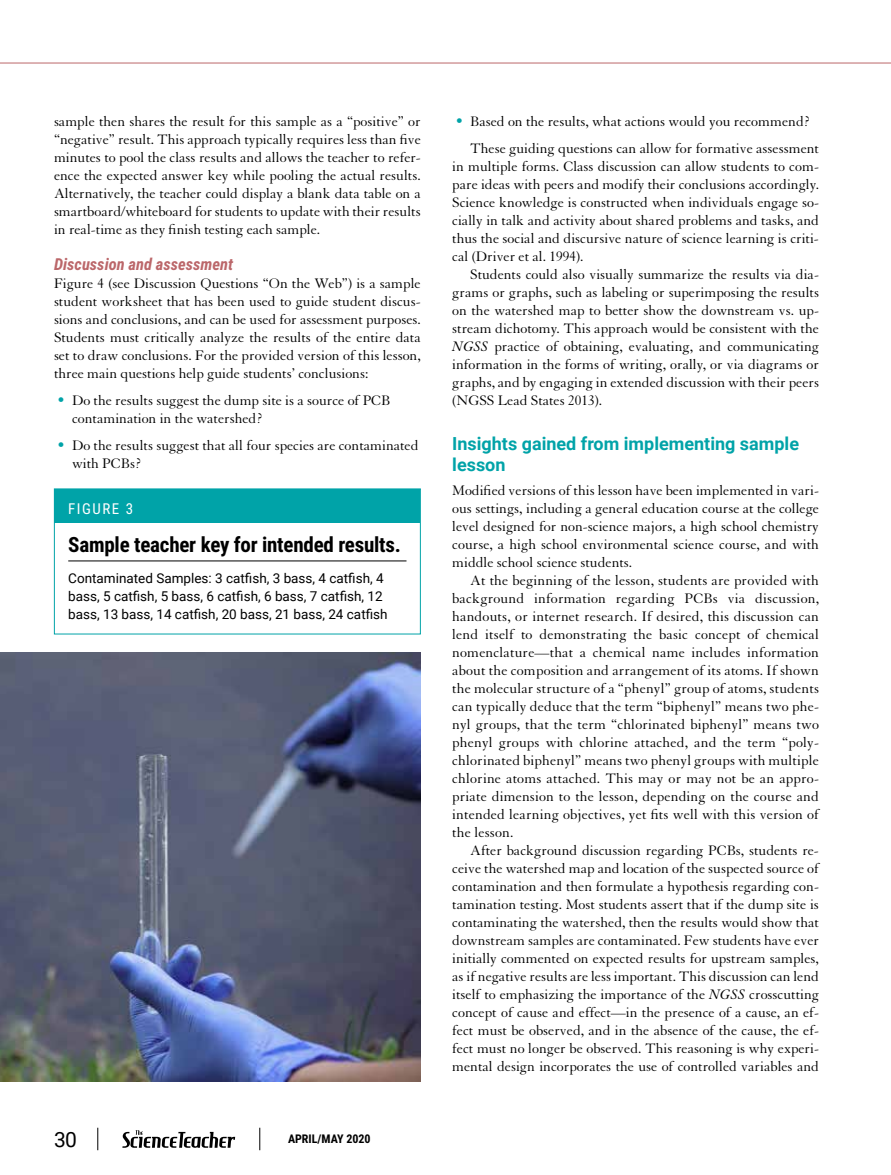
<style>
.page{position:relative;width:891px;height:1175px;background:#fff}
.page>*{position:absolute;margin:0;border:0;box-sizing:border-box;transform-origin:0 0}
.t1{font:700 21px "Roboto Condensed";letter-spacing:-.01em;color:#000}
.t2{font:21px "Roboto";color:#000}
.t3{font:700 18px/21px "Roboto";color:#00a3a8}
.t4{font:italic 700 16.5px "Roboto Condensed";color:#bb676a}
.t5{font:15px/18px "Granjon LT Std";color:#000;text-align:justify}
.t6{font:15px "Roboto Condensed";letter-spacing:.1em;color:#fff}
.t7{font:13.5px/18px "Roboto";color:#000}
.t8{font:700 12px "Roboto Condensed";color:#000}
.s1{font-family:"Helvetica LT Std";color:#00a3a8}
.s2{font-style:italic}
</style>
<div class="page">
<div style="left:55px;top:489px;width:365px;height:33px;background:#00a3a8"></div>
<hr style="left:68px;top:560px;width:338px;height:1px;background:#000">
<div style="left:54px;top:488px;width:367px;height:146px;border:1px solid #00a3a8"></div>
<img style="left:0;top:653px;width:421px;height:428px">
<svg style="left:122px;top:1130px;width:113px;height:17px"></svg>
<svg style="left:97px;top:1127px;width:1px;height:23px"></svg>
<svg style="left:259px;top:1127px;width:1px;height:23px"></svg>
<hr style="left:0;top:63px;width:891px;height:1px;background:#bb676a">
<p class="t5" style="left:54px;top:113px;width:368px">sample then shares the result for this sample as a “positive” or “negative” result. This approach typically requires less than five minutes to pool the class results and allows the teacher to refer&shy;ence the expected answer key while pooling the actual results.<br>Alternatively, the teacher could display a blank data table on a smartboard/whiteboard for students to update with their results in real-time as they finish testing each sample.</p>
<p class="t4" style="left:54px;top:253px;width:181px">Discussion and assessment</p>
<p class="t5" style="left:54px;top:275px;width:368px">Figure 4 (see Discussion Questions “On the Web”) is a sample student worksheet that has been used to guide student discus&shy;sions and conclusions, and can be used for assessment purposes.<br>Students must critically analyze the results of the entire data set to draw conclusions. For the provided version of this lesson, three main questions help guide students’ conclusions:</p>
<p class="t5" style="left:72px;top:392px;width:320px;text-indent:-14px"><span class="s1">•</span> Do the results suggest the dump site is a source of PCB contamination in the watershed?</p>
<p class="t5" style="left:72px;top:437px;width:348px;text-indent:-14px"><span class="s1">•</span> Do the results suggest that all four species are contaminated with PCBs?</p>
<p class="t6" style="left:68px;top:498px;width:67px">FIGURE 3</p>
<h1 class="t1" style="left:68px;top:529px;width:334px">Sample teacher key for intended results.</h1>
<p class="t7" style="left:68px;top:569px;width:321px">Contaminated Samples: 3 catfish, 3 bass, 4 catfish, 4 bass, 5 catfish, 5 bass, 6 catfish, 6 bass, 7 catfish, 12 bass, 13 bass, 14 catfish, 20 bass, 21 bass, 24 catfish</p>
<h1 class="t2" style="left:54px;top:1124px;width:25px">30</h1>
<p class="t8" style="left:288px;top:1130px;width:84px">APRIL/MAY 2020</p>
<p class="t5" style="left:470px;top:108px;width:350px;line-height:27px;text-indent:-14px"><span class="s1">•</span> Based on the results, what actions would you recommend?<br>These guiding questions can allow for formative assessment</p>
<p class="t5" style="left:452px;top:158px;width:368px">in multiple forms. Class discussion can allow students to com&shy;pare ideas with peers and modify their conclusions accordingly.<br>Science knowledge is constructed when individuals engage so&shy;cially in talk and activity about shared problems and tasks, and thus the social and discursive nature of science learning is criti&shy;cal (Driver et al. 1994).</p>
<p class="t5" style="left:452px;top:266px;width:368px;text-indent:18px">Students could also visually summarize the results via dia&shy;grams or graphs, such as labeling or superimposing the results on the watershed map to better show the downstream vs. up&shy;stream dichotomy. This approach would be consistent with the <span class="s2">NGSS</span> practice of obtaining, evaluating, and communicating information in the forms of writing, orally, or via diagrams or graphs, and by engaging in extended discussion with their peers (NGSS Lead States 2013).</p>
<p class="t3" style="left:452px;top:432px;width:348px">Insights gained from implementing sample lesson</p>
<p class="t5" style="left:452px;top:482px;width:368px">Modified versions of this lesson have been implemented in vari&shy;ous settings, including a general education course at the college level designed for non-science majors, a high school chemistry course, a high school environmental science course, and with middle school science students.</p>
<p class="t5" style="left:452px;top:572px;width:368px;text-indent:18px">At the beginning of the lesson, students are provided with background information regarding PCBs via discussion, handouts, or internet research. If desired, this discussion can lend itself to demonstrating the basic concept of chemical nomenclature—that a chemical name includes information about the composition and arrangement of its atoms. If shown the molecular structure of a “phenyl” group of atoms, students can typically deduce that the term “biphenyl” means two phe&shy;nyl groups, that the term “chlorinated biphenyl” means two phenyl groups with chlorine attached, and the term “poly&shy;chlorinated biphenyl” means two phenyl groups with multiple chlorine atoms attached. This may or may not be an appro&shy;priate dimension to the lesson, depending on the course and intended learning objectives, yet fits well with this version of the lesson.</p>
<p class="t5" style="left:452px;top:842px;width:368px;text-indent:18px">After background discussion regarding PCBs, students re&shy;ceive the watershed map and location of the suspected source of contamination and then formulate a hypothesis regarding con&shy;tamination testing. Most students assert that if the dump site is contaminating the watershed, then the results would show that downstream samples are contaminated. Few students have ever initially commented on expected results for upstream samples, as if negative results are less important. This discussion can lend itself to emphasizing the importance of the <span class="s2">NGSS</span> crosscutting concept of cause and effect—in the presence of a cause, an ef&shy;fect must be observed, and in the absence of the cause, the ef&shy;fect must no longer be observed. This reasoning is why experi&shy;mental design incorporates the use of controlled variables and</p>
</div>
